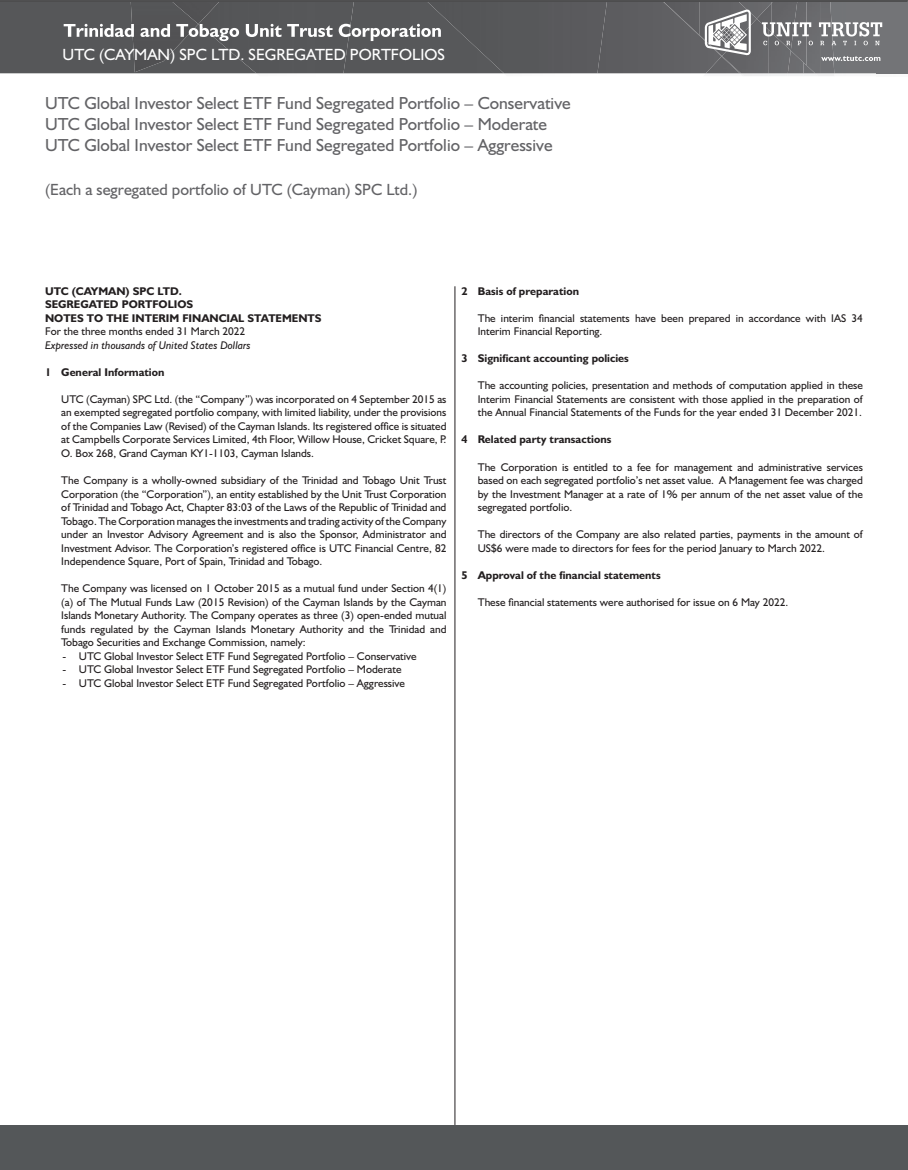
<style>
.page{position:relative;width:908px;height:1170px;background:#fff}
.page>*{position:absolute;margin:0;border:0;box-sizing:border-box;transform-origin:0 0}
.t1{font:17.5px/21px "Humanist 521 BT";color:#636366}
.t2{font:16.25px "Humanist 521 BT";color:#636366}
.t3{font:16.25px "Humanist 521 BT";color:#fff}
.t4{font:11.25px/13.5px "Humanist 521 BT";color:#231f20;text-align:justify}
.t5{font:700 11.25px/13.5px "Humanist 521 BT";color:#231f20}
.t6{font:italic 11.25px "Humanist 521 BT";color:#231f20}
</style>
<div class="page">
<hr style="left:454px;top:286px;width:1px;height:838px;background:#231f20">
<div style="left:0;top:1125px;width:907px;height:44px;background:#545759"></div>
<img style="left:907px;top:2px;width:1px;height:72px">
<img style="left:817px;top:73px;width:90px;height:3px">
<div style="left:833px;top:3px;width:74px;height:70px;background:#737477"></div>
<div style="left:353px;top:3px;width:74px;height:70px;background:#565759"></div>
<div style="left:0;top:3px;width:131px;height:70px;background:#565759"></div>
<div style="left:131px;top:3px;width:222px;height:70px;background:#565759"></div>
<img style="left:172px;top:3px;width:47px;height:21px">
<div style="left:427px;top:3px;width:170px;height:70px;background:#57585a"></div>
<div style="left:597px;top:3px;width:108px;height:70px;background:#5e5e61"></div>
<img style="left:664px;top:3px;width:35px;height:32px">
<img style="left:699px;top:3px;width:39px;height:53px">
<img style="left:738px;top:3px;width:18px;height:16px">
<img style="left:819px;top:3px;width:14px;height:70px">
<img style="left:804px;top:3px;width:15px;height:70px">
<img style="left:790px;top:3px;width:16px;height:62px">
<img style="left:705px;top:56px;width:16px;height:17px">
<img style="left:768px;top:45px;width:22px;height:28px">
<img style="left:721px;top:19px;width:47px;height:54px">
<img style="left:771px;top:3px;width:25px;height:48px">
<img style="left:756px;top:3px;width:15px;height:30px">
<svg style="left:0;top:0;width:907px;height:3px;background:#525354"></svg>
<svg style="left:64px;top:24px;width:70px;height:13px"></svg>
<svg style="left:140px;top:24px;width:30px;height:13px"></svg>
<svg style="left:176px;top:24px;width:63px;height:17px"></svg>
<svg style="left:246px;top:24px;width:35px;height:13px"></svg>
<svg style="left:287px;top:24px;width:45px;height:13px"></svg>
<svg style="left:338px;top:24px;width:102px;height:17px"></svg>
<svg style="left:761px;top:22px;width:51px;height:23px"></svg>
<svg style="left:818px;top:22px;width:63px;height:23px"></svg>
<svg style="left:704px;top:9px;width:46px;height:46px"></svg>
<svg style="left:820px;top:56px;width:60px;height:5px"></svg>
<h2 class="t3" style="left:63px;top:44px;width:384px">UTC (CAYMAN) SPC LTD. SEGREGATED PORTFOLIOS</h2>
<h1 class="t1" style="left:45px;top:92px;width:527px">UTC Global Investor Select ETF Fund Segregated Portfolio – Conservative<br>UTC Global Investor Select ETF Fund Segregated Portfolio – Moderate<br>UTC Global Investor Select ETF Fund Segregated Portfolio – Aggressive</h1>
<h2 class="t2" style="left:45px;top:179px;width:374px">(Each a segregated portfolio of UTC (Cayman) SPC Ltd.)</h2>
<p class="t5" style="left:45px;top:284px;width:278px">UTC (CAYMAN) SPC LTD.<br>SEGREGATED PORTFOLIOS<br>NOTES TO THE INTERIM FINANCIAL STATEMENTS</p>
<p class="t4" style="left:45px;top:324px;width:202px">For the three months ended 31 March 2022</p>
<p class="t6" style="left:45px;top:338px;width:207px">Expressed in thousands of United States Dollars</p>
<p class="t5" style="left:45px;top:365px;width:121px">1 General Information</p>
<p class="t4" style="left:61px;top:392px;width:386px">UTC (Cayman) SPC Ltd. (the “Company”) was incorporated on 4 September 2015 as an exempted segregated portfolio company, with limited liability, under the provisions of the Companies Law (Revised) of the Cayman Islands. Its registered office is situated at Campbells Corporate Services Limited, 4th Floor, Willow House, Cricket Square, P.<br>O. Box 268, Grand Cayman KY1-1103, Cayman Islands.</p>
<p class="t4" style="left:61px;top:473px;width:386px">The Company is a wholly-owned subsidiary of the Trinidad and Tobago Unit Trust Corporation (the “Corporation”), an entity established by the Unit Trust Corporation of Trinidad and Tobago Act, Chapter 83:03 of the Laws of the Republic of Trinidad and Tobago. The Corporation manages the investments and trading activity of the Company under an Investor Advisory Agreement and is also the Sponsor, Administrator and Investment Advisor. The Corporation’s registered office is UTC Financial Centre, 82<br>Independence Square, Port of Spain, Trinidad and Tobago.</p>
<p class="t4" style="left:61px;top:581px;width:386px">The Company was licensed on 1 October 2015 as a mutual fund under Section 4(1) (a) of The Mutual Funds Law (2015 Revision) of the Cayman Islands by the Cayman Islands Monetary Authority. The Company operates as three (3) open-ended mutual funds regulated by the Cayman Islands Monetary Authority and the Trinidad and Tobago Securities and Exchange Commission, namely:</p>
<p class="t4" style="left:63px;top:648px;width:355px">- UTC Global Investor Select ETF Fund Segregated Portfolio – Conservative</p>
<p class="t4" style="left:63px;top:662px;width:340px">- UTC Global Investor Select ETF Fund Segregated Portfolio – Moderate</p>
<p class="t4" style="left:63px;top:675px;width:344px">- UTC Global Investor Select ETF Fund Segregated Portfolio – Aggressive</p>
<p class="t5" style="left:461px;top:284px;width:119px">2 Basis of preparation</p>
<p class="t4" style="left:477px;top:311px;width:386px">The interim financial statements have been prepared in accordance with IAS 34<br>Interim Financial Reporting.</p>
<p class="t5" style="left:461px;top:351px;width:169px">3 Significant accounting policies</p>
<p class="t4" style="left:477px;top:378px;width:386px">The accounting policies, presentation and methods of computation applied in these Interim Financial Statements are consistent with those applied in the preparation of the Annual Financial Statements of the Funds for the year ended 31 December 2021.</p>
<p class="t5" style="left:461px;top:432px;width:151px">4 Related party transactions</p>
<p class="t4" style="left:477px;top:459px;width:386px">The Corporation is entitled to a fee for management and administrative services based on each segregated portfolio’s net asset value. A Management fee was charged by the Investment Manager at a rate of 1% per annum of the net asset value of the segregated portfolio.</p>
<p class="t4" style="left:477px;top:527px;width:386px">The directors of the Company are also related parties, payments in the amount of<br>US$6 were made to directors for fees for the period January to March 2022.</p>
<p class="t5" style="left:461px;top:567px;width:200px">5 Approval of the financial statements</p>
<p class="t4" style="left:477px;top:594px;width:312px">These financial statements were authorised for issue on 6 May 2022.</p>
</div>
